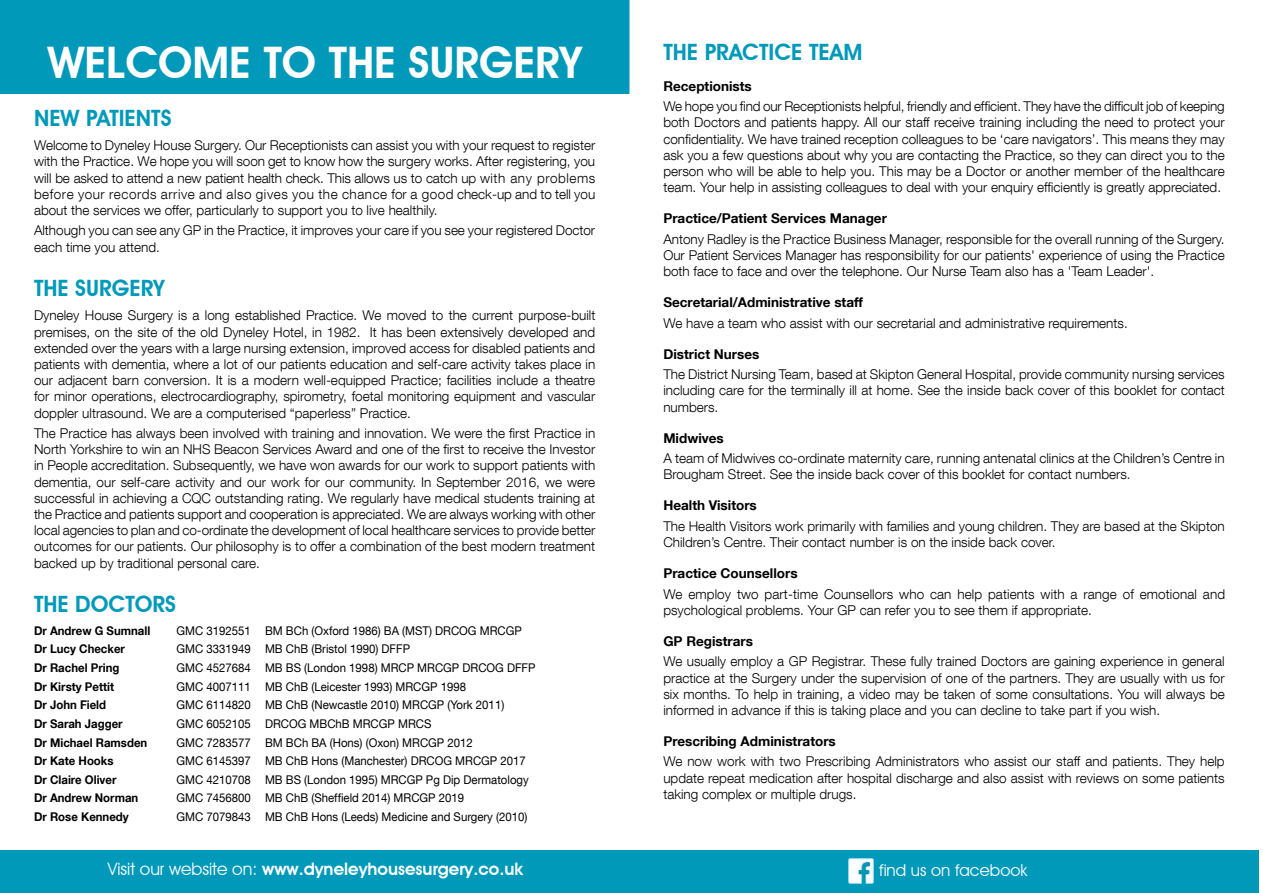
<style>
.page{position:relative;width:1263px;height:893px;background:#fff}
.page>*{position:absolute;margin:0;border:0;box-sizing:border-box;transform-origin:0 0}
.t1{font:600 43.5px "Avant Garde IT Cby BT";color:#fff}
.t2{font:600 22.5px "Avant Garde IT Cby BT";color:#0099ba}
.t3{font:600 17.25px "Avant Garde IT Cby BT";color:#fff}
.t4{font:16.5px "Avant Garde IT Cby BT";color:#fff}
.t5{font:300 13.5px/16.2px "Helvetica Neue LT Com";color:#000;text-align:justify}
.t6{font:700 13.5px "Helvetica Neue LT Com";color:#000}
.t7{font:12px "Helvetica Neue LT Com";color:#000;scale:.95 1}
.t8{font:700 12px "Helvetica Neue LT Com";color:#000;scale:.95 1}
.s1{font-weight:400}
</style>
<div class="page">
<div style="left:0;top:850px;width:629px;height:43px;background:#0099ba"></div>
<div style="left:0;top:0;width:629px;height:94px;background:#0099ba"></div>
<div style="left:629px;top:850px;width:630px;height:43px;background:#0099ba"></div>
<img style="left:848px;top:858px;width:25px;height:25px">
<h1 class="t1" style="left:48px;top:36px;width:535px">WELCOME TO THE SURGERY</h1>
<h2 class="t2" style="left:663px;top:38px;width:200px">THE PRACTICE TEAM</h2>
<p class="t6" style="left:663px;top:77px;width:90px">Receptionists</p>
<p class="t5" style="left:663px;top:98px;width:563px">We hope you find our Receptionists helpful, friendly and efficient. They have the difficult job of keeping both Doctors and patients happy. All our staff receive training including the need to protect your confidentiality. We have trained reception colleagues to be ‘care navigators’. This means they may ask you a few questions about why you are contacting the Practice, so they can direct you to the person who will be able to help you. This may be a Doctor or another member of the healthcare team. Your help in assisting colleagues to deal with your enquiry efficiently is greatly appreciated.</p>
<p class="t6" style="left:663px;top:210px;width:225px">Practice/Patient Services Manager</p>
<p class="t5" style="left:663px;top:230px;width:563px">Antony Radley is the Practice Business Manager, responsible for the overall running of the Surgery.<br>Our Patient Services Manager has responsibility for our patients' experience of using the Practice both face to face and over the telephone. Our Nurse Team also has a 'Team Leader'.</p>
<p class="t6" style="left:663px;top:294px;width:201px">Secretarial/Administrative staff</p>
<p class="t5" style="left:663px;top:314px;width:466px">We have a team who assist with our secretarial and administrative requirements.</p>
<p class="t6" style="left:663px;top:345px;width:97px">District Nurses</p>
<p class="t5" style="left:663px;top:366px;width:563px">The District Nursing Team, based at Skipton General Hospital, provide community nursing services including care for the terminally ill at home. See the inside back cover of this booklet for contact numbers.</p>
<p class="t6" style="left:663px;top:429px;width:62px">Midwives</p>
<p class="t5" style="left:663px;top:450px;width:563px">A team of Midwives co-ordinate maternity care, running antenatal clinics at the Children’s Centre in<br>Brougham Street. See the inside back cover of this booklet for contact numbers.</p>
<p class="t6" style="left:663px;top:497px;width:95px">Health Visitors</p>
<p class="t5" style="left:663px;top:518px;width:563px">The Health Visitors work primarily with families and young children. They are based at the Skipton<br>Children’s Centre. Their contact number is on the inside back cover.</p>
<p class="t6" style="left:663px;top:565px;width:136px">Practice Counsellors</p>
<p class="t5" style="left:663px;top:585px;width:563px">We employ two part-time Counsellors who can help patients with a range of emotional and psychological problems. Your GP can refer you to see them if appropriate.</p>
<p class="t6" style="left:663px;top:632px;width:91px">GP Registrars</p>
<p class="t5" style="left:663px;top:653px;width:563px">We usually employ a GP Registrar. These fully trained Doctors are gaining experience in general practice at the Surgery under the supervision of one of the partners. They are usually with us for six months. To help in training, a video may be taken of some consultations. You will always be informed in advance if this is taking place and you can decline to take part if you wish.</p>
<p class="t6" style="left:663px;top:733px;width:174px">Prescribing Administrators</p>
<p class="t5" style="left:663px;top:753px;width:563px">We now work with two Prescribing Administrators who assist our staff and patients. They help update repeat medication after hospital discharge and also assist with reviews on some patients taking complex or multiple drugs.</p>
<h2 class="t2" style="left:34px;top:104px;width:139px">NEW PATIENTS</h2>
<p class="t5" style="left:34px;top:137px;width:563px">Welcome to Dyneley House Surgery. Our Receptionists can assist you with your request to register with the Practice. We hope you will soon get to know how the surgery works. After registering, you will be asked to attend a new patient health check. This allows us to catch up with any problems before your records arrive and also gives you the chance for a good check-up and to tell you about the services we offer, particularly to support you to live healthily.</p>
<p class="t5" style="left:34px;top:222px;width:563px">Although you can see any GP in the Practice, it improves your care if you see your registered Doctor each time you attend.</p>
<h2 class="t2" style="left:34px;top:274px;width:132px">THE SURGERY</h2>
<p class="t5" style="left:34px;top:307px;width:563px">Dyneley House Surgery is a long established Practice. We moved to the current purpose-built premises, on the site of the old Dyneley Hotel, in 1982. It has been extensively developed and extended over the years with a large nursing extension, improved access for disabled patients and patients with dementia, where a lot of our patients education and self-care activity takes place in our adjacent barn conversion. It is a modern well-equipped Practice; facilities include a theatre for minor operations, electrocardiography, spirometry, foetal monitoring equipment and vascular doppler ultrasound. We are a computerised “paperless” Practice.</p>
<p class="t5" style="left:34px;top:425px;width:563px">The Practice has always been involved with training and innovation. We were the first Practice in North Yorkshire to win an NHS Beacon Services Award and one of the first to receive the Investor in People accreditation. Subsequently, we have won awards for our work to support patients with dementia, our self-care activity and our work for our community. In September 2016, we were successful in achieving a CQC outstanding rating. We regularly have medical students training at the Practice and patients support and cooperation is appreciated. We are always working with other local agencies to plan and co-ordinate the development of local healthcare services to provide better outcomes for our patients. Our philosophy is to offer a combination of the best modern treatment backed up by traditional personal care.</p>
<h2 class="t2" style="left:34px;top:590px;width:144px">THE DOCTORS</h2>
<p class="t8" style="left:34px;top:623px;width:124px">Dr Andrew G Sumnall</p>
<p class="t7" style="left:177px;top:623px;width:365px">GMC 3192551 BM BCh (Oxford 1986) BA (MST) DRCOG MRCGP</p>
<p class="t8" style="left:34px;top:641px;width:97px">Dr Lucy Checker</p>
<p class="t7" style="left:177px;top:642px;width:247px">GMC 3331949 MB ChB (Bristol 1990) DFFP</p>
<p class="t8" style="left:34px;top:660px;width:91px">Dr Rachel Pring</p>
<p class="t7" style="left:177px;top:660px;width:379px">GMC 4527684 MB BS (London 1998) MRCP MRCGP DRCOG DFFP</p>
<p class="t8" style="left:34px;top:679px;width:86px">Dr Kirsty Pettit</p>
<p class="t7" style="left:177px;top:679px;width:306px">GMC 4007111 MB ChB (Leicester 1993) MRCGP 1998</p>
<p class="t8" style="left:34px;top:697px;width:77px">Dr John Field</p>
<p class="t7" style="left:177px;top:697px;width:346px">GMC 6114820 MB ChB (Newcastle 2010) MRCGP (York 2011)</p>
<p class="t8" style="left:34px;top:716px;width:95px">Dr Sarah Jagger</p>
<p class="t7" style="left:177px;top:716px;width:270px">GMC 6052105 DRCOG MBChB MRCGP MRCS</p>
<p class="t8" style="left:34px;top:735px;width:121px">Dr Michael Ramsden</p>
<p class="t7" style="left:177px;top:735px;width:313px">GMC 7283577 BM BCh BA (Hons) (Oxon) MRCGP 2012</p>
<p class="t8" style="left:34px;top:753px;width:85px">Dr Kate Hooks</p>
<p class="t7" style="left:177px;top:753px;width:369px">GMC 6145397 MB ChB Hons (Manchester) DRCOG MRCGP 2017</p>
<p class="t8" style="left:34px;top:772px;width:88px">Dr Claire Oliver</p>
<p class="t7" style="left:177px;top:772px;width:372px">GMC 4210708 MB BS (London 1995) MRCGP Pg Dip Dermatology</p>
<p class="t8" style="left:34px;top:791px;width:111px">Dr Andrew Norman</p>
<p class="t7" style="left:177px;top:791px;width:304px">GMC 7456800 MB ChB (Sheffield 2014) MRCGP 2019</p>
<p class="t8" style="left:34px;top:809px;width:101px">Dr Rose Kennedy</p>
<p class="t7" style="left:177px;top:809px;width:371px">GMC 7079843 MB ChB Hons (Leeds) Medicine and Surgery (2010)</p>
<p class="t3" style="left:108px;top:858px;width:417px"><span class="s1">Visit our website on:</span> www.dyneleyhousesurgery.co.uk</p>
<p class="t4" style="left:879px;top:860px;width:150px">find us on facebook</p>
</div>
